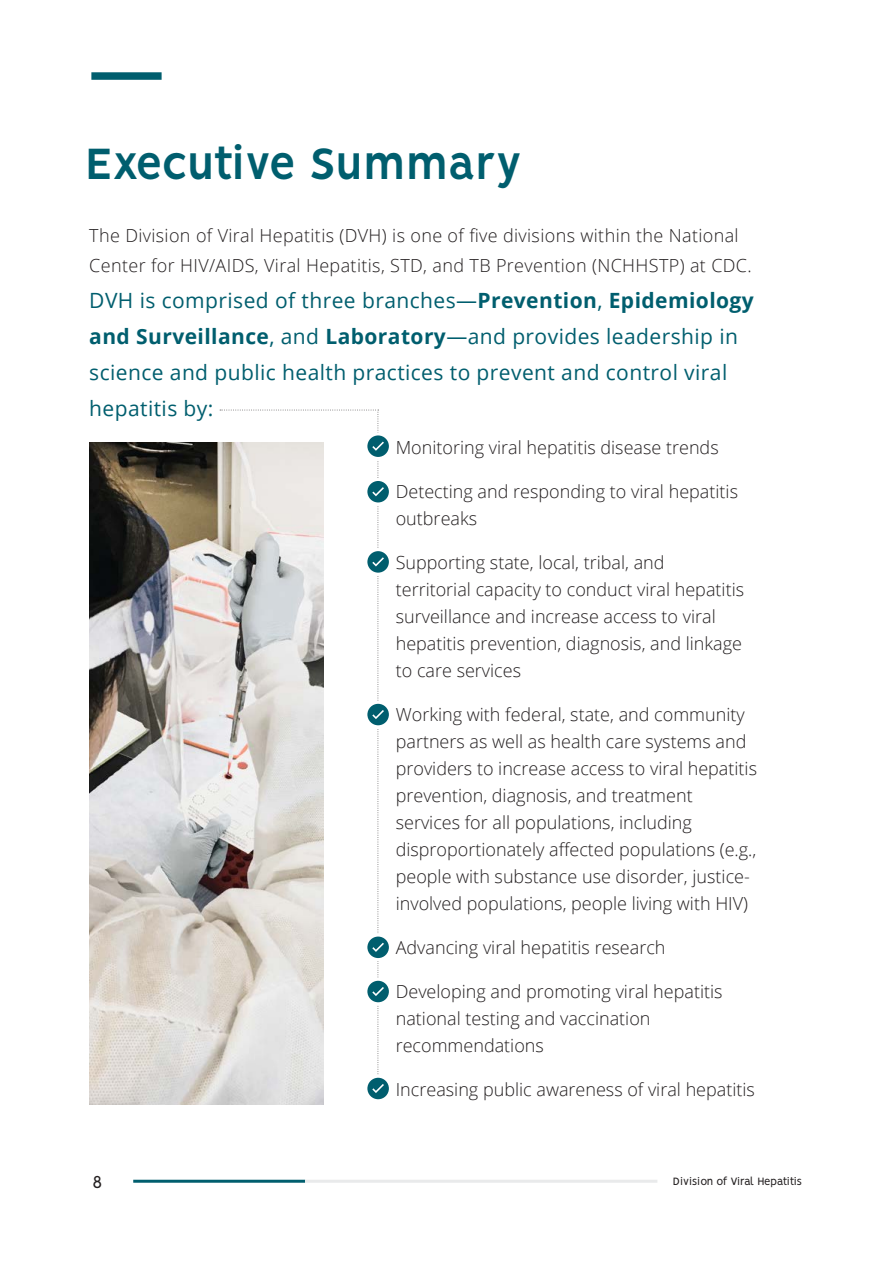
<style>
.page{position:relative;width:893px;height:1263px;background:#fff}
.page>*{position:absolute;margin:0;border:0;box-sizing:border-box;transform-origin:0 0}
.t1{font:700 49.5px "Vision";letter-spacing:-.02em;color:#005e6e}
.t2{font:21px/36px "Open Sans";letter-spacing:.02em;color:#005e6e}
.t3{font:19.5px "Vision";color:#231f20}
.t4{font:300 18px/27px "Open Sans";color:#231f20}
.t5{font:300 18px/30px "Open Sans";letter-spacing:.02em;color:#231f20}
.t6{font:12px "Vision";letter-spacing:-.025em;color:#231f20}
.s1{font-weight:700}
</style>
<div class="page">
<img style="left:89px;top:443px;width:234px;height:662px">
<div style="left:91px;top:72px;width:71px;height:8px;background:#005e6e"></div>
<svg style="left:366px;top:434px;width:24px;height:24px"></svg>
<div style="left:364px;top:432px;width:28px;height:28px;border:3px solid #fff;border-radius:50%"></div>
<svg style="left:366px;top:479px;width:24px;height:25px"></svg>
<div style="left:364px;top:478px;width:28px;height:27px;border:3px solid #fff;border-radius:50%"></div>
<svg style="left:366px;top:550px;width:24px;height:24px"></svg>
<div style="left:364px;top:548px;width:28px;height:28px;border:3px solid #fff;border-radius:50%"></div>
<svg style="left:366px;top:702px;width:24px;height:25px"></svg>
<div style="left:364px;top:701px;width:28px;height:27px;border:3px solid #fff;border-radius:50%"></div>
<svg style="left:366px;top:935px;width:24px;height:24px"></svg>
<div style="left:364px;top:933px;width:28px;height:28px;border:3px solid #fff;border-radius:50%"></div>
<svg style="left:366px;top:979px;width:24px;height:25px"></svg>
<div style="left:364px;top:978px;width:28px;height:27px;border:3px solid #fff;border-radius:50%"></div>
<svg style="left:366px;top:1076px;width:24px;height:25px"></svg>
<div style="left:364px;top:1075px;width:28px;height:27px;border:3px solid #fff;border-radius:50%"></div>
<svg style="left:220px;top:409px;width:164px;height:684px"></svg>
<hr style="left:133px;top:1180px;width:172px;height:3px;background:#005e6e">
<hr style="left:305px;top:1180px;width:352px;height:3px;background:#e9eaeb">
<h1 class="t1" style="left:85px;top:135px;width:438px">Executive Summary</h1>
<p class="t5" style="left:89px;top:220px;width:664px">The Division of Viral Hepatitis (DVH) is one of five divisions within the National<br>Center for HIV/AIDS, Viral Hepatitis, STD, and TB Prevention (NCHHSTP) at CDC.</p>
<p class="t2" style="left:89px;top:282px;width:666px">DVH is comprised of three branches—<span class="s1">Prevention</span>, <span class="s1">Epidemiology and Surveillance</span>, and <span class="s1">Laboratory</span>—and provides leadership in science and public health practices to prevent and control viral hepatitis by:</p>
<p class="t4" style="left:374px;top:433px;width:346px">• Monitoring viral hepatitis disease trends</p>
<p class="t4" style="left:396px;top:477px;width:344px;text-indent:-21px">• Detecting and responding to viral hepatitis outbreaks</p>
<p class="t4" style="left:396px;top:548px;width:350px;text-indent:-21px">• Supporting state, local, tribal, and territorial capacity to conduct viral hepatitis surveillance and increase access to viral hepatitis prevention, diagnosis, and linkage to care services</p>
<p class="t4" style="left:396px;top:700px;width:363px;text-indent:-21px">• Working with federal, state, and community partners as well as health care systems and providers to increase access to viral hepatitis prevention, diagnosis, and treatment services for all populations, including disproportionately affected populations (e.g., people with substance use disorder, justice&shy;involved populations, people living with HIV)</p>
<p class="t4" style="left:374px;top:933px;width:293px">• Advancing viral hepatitis research</p>
<p class="t4" style="left:396px;top:977px;width:328px;text-indent:-21px">• Developing and promoting viral hepatitis national testing and vaccination recommendations</p>
<p class="t4" style="left:374px;top:1075px;width:382px">• Increasing public awareness of viral hepatitis</p>
<p class="t3" style="left:92px;top:1170px;width:12px">8</p>
<p class="t6" style="left:673px;top:1175px;width:130px">Division of Viral Hepatitis</p>
</div>
